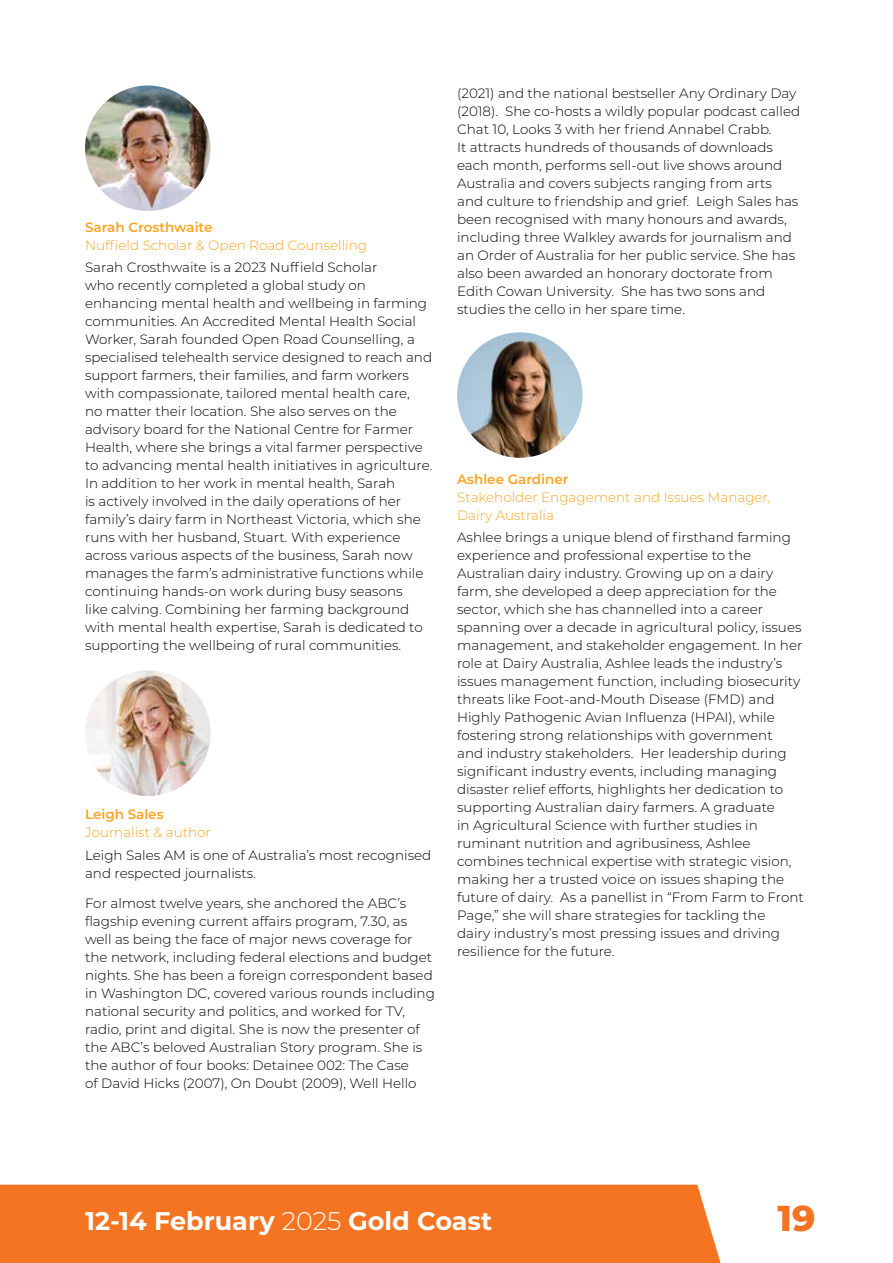
<style>
.page{position:relative;width:893px;height:1263px;background:#fff}
.page>*{position:absolute;margin:0;border:0;box-sizing:border-box;transform-origin:0 0}
.t1{font:800 36px "Montserrat";color:#f47421}
.t2{font:700 25.5px "Montserrat";color:#fff}
.t3{font:300 13.5px/18px "Montserrat";color:#000}
.t4{font:300 13.5px/18px "Montserrat";color:#faa421}
.t5{font:600 13.5px "Montserrat";color:#faa421}
.s1{font-weight:300}
</style>
<div class="page">
<div style="left:0;top:1185px;width:721px;height:78px;background:#f47421"></div>
<img style="left:85px;top:86px;width:125px;height:125px;border-radius:63px">
<img style="left:85px;top:670px;width:125px;height:126px;border-radius:63px">
<img style="left:457px;top:332px;width:126px;height:126px;border-radius:63px">
<p class="t5" style="left:85px;top:217px;width:129px">Sarah Crosthwaite</p>
<p class="t4" style="left:85px;top:235px;width:283px">Nuffield Scholar &amp; Open Road Counselling</p>
<p class="t3" style="left:85px;top:258px;width:349px">Sarah Crosthwaite is a 2023 Nuffield Scholar<br>who recently completed a global study on enhancing mental health and wellbeing in farming communities. An Accredited Mental Health Social Worker, Sarah founded Open Road Counselling, a specialised telehealth service designed to reach and support farmers, their families, and farm workers with compassionate, tailored mental health care,<br>no matter their location. She also serves on the advisory board for the National Centre for Farmer Health, where she brings a vital farmer perspective to advancing mental health initiatives in agriculture.<br>In addition to her work in mental health, Sarah<br>is actively involved in the daily operations of her family’s dairy farm in Northeast Victoria, which she runs with her husband, Stuart. With experience across various aspects of the business, Sarah now manages the farm’s administrative functions while continuing hands-on work during busy seasons<br>like calving. Combining her farming background with mental health expertise, Sarah is dedicated to supporting the wellbeing of rural communities.</p>
<p class="t5" style="left:85px;top:805px;width:80px">Leigh Sales</p>
<p class="t4" style="left:85px;top:823px;width:127px">Journalist &amp; author</p>
<p class="t3" style="left:85px;top:845px;width:348px">Leigh Sales AM is one of Australia’s most recognised and respected journalists.</p>
<p class="t3" style="left:85px;top:894px;width:351px">For almost twelve years, she anchored the ABC’s flagship evening current affairs program, 7.30, as well as being the face of major news coverage for the network, including federal elections and budget nights. She has been a foreign correspondent based in Washington DC, covered various rounds including national security and politics, and worked for TV, radio, print and digital. She is now the presenter of the ABC’s beloved Australian Story program. She is the author of four books: Detainee 002: The Case<br>of David Hicks (2007), On Doubt (2009), Well Hello</p>
<p class="t3" style="left:457px;top:84px;width:345px">(2021) and the national bestseller Any Ordinary Day (2018). She co-hosts a wildly popular podcast called Chat 10, Looks 3 with her friend Annabel Crabb.<br>It attracts hundreds of thousands of downloads each month, performs sell-out live shows around Australia and covers subjects ranging from arts and culture to friendship and grief. Leigh Sales has been recognised with many honours and awards, including three Walkley awards for journalism and an Order of Australia for her public service. She has also been awarded an honorary doctorate from Edith Cowan University. She has two sons and studies the cello in her spare time.</p>
<p class="t5" style="left:457px;top:469px;width:113px">Ashlee Gardiner</p>
<p class="t4" style="left:457px;top:487px;width:315px">Stakeholder Engagement and Issues Manager,<br>Dairy Australia</p>
<p class="t3" style="left:457px;top:528px;width:348px">Ashlee brings a unique blend of firsthand farming experience and professional expertise to the Australian dairy industry. Growing up on a dairy farm, she developed a deep appreciation for the sector, which she has channelled into a career spanning over a decade in agricultural policy, issues management, and stakeholder engagement. In her role at Dairy Australia, Ashlee leads the industry’s issues management function, including biosecurity threats like Foot-and-Mouth Disease (FMD) and Highly Pathogenic Avian Influenza (HPAI), while fostering strong relationships with government<br>and industry stakeholders. Her leadership during significant industry events, including managing disaster relief efforts, highlights her dedication to supporting Australian dairy farmers. A graduate<br>in Agricultural Science with further studies in ruminant nutrition and agribusiness, Ashlee combines technical expertise with strategic vision, making her a trusted voice on issues shaping the future of dairy. As a panellist in “From Farm to Front Page,” she will share strategies for tackling the<br>dairy industry’s most pressing issues and driving resilience for the future.</p>
<h2 class="t2" style="left:85px;top:1202px;width:409px">12-14 February <span class="s1">2025</span> Gold Coast</h2>
<h1 class="t1" style="left:778px;top:1192px;width:39px">19</h1>
</div>
